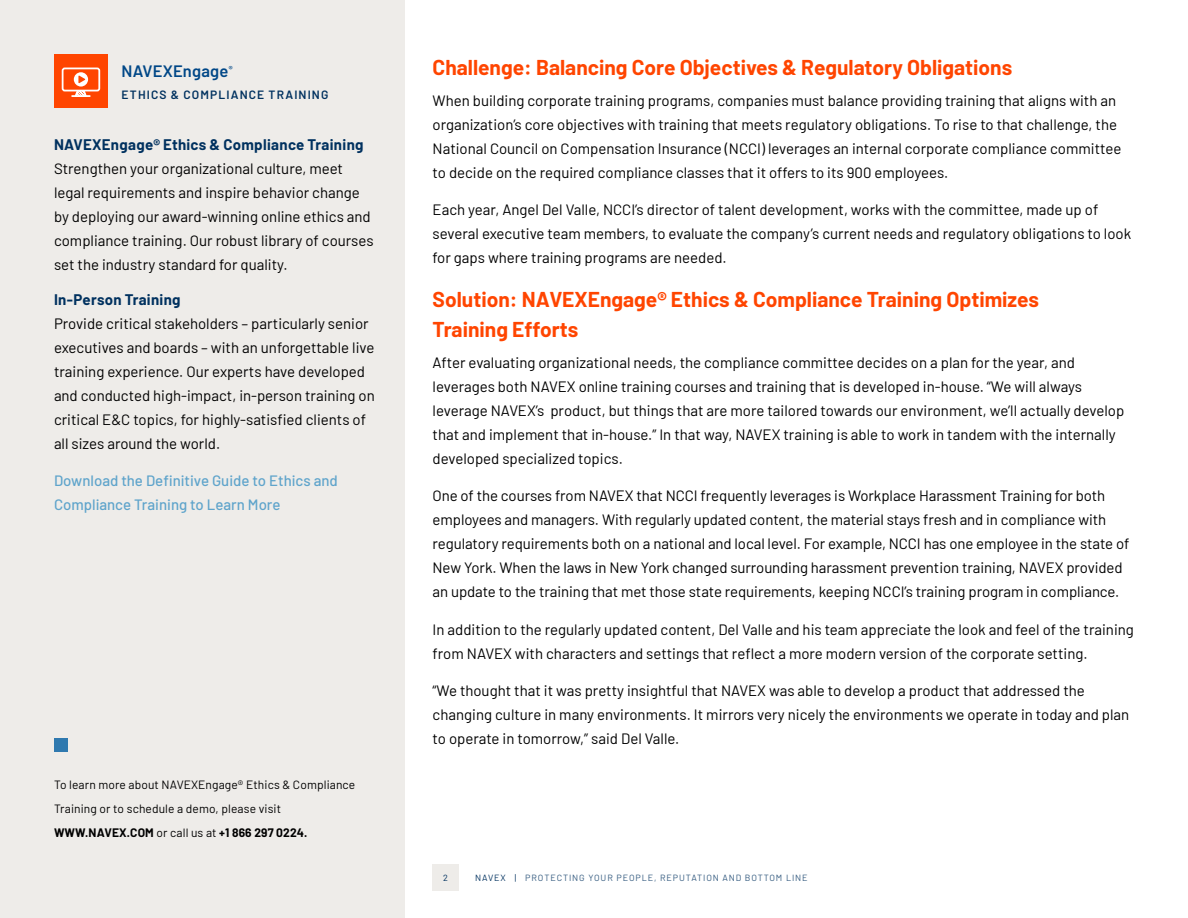
<style>
.page{position:relative;width:1188px;height:918px;background:#fff}
.page>*{position:absolute;margin:0;border:0;box-sizing:border-box;transform-origin:0 0}
.t1{font:700 21px/30px "Barlow";color:#ff4500}
.t2{font:600 16.5px "Barlow";letter-spacing:.01em;color:#004787}
.t3{font:15px/24px "Barlow";color:#000}
.t4{font:500 15px/24px "Barlow";color:#5fa4cb}
.t5{font:700 15px "Barlow";letter-spacing:.02em;color:#00315f}
.t6{font:12px/24px "Barlow";letter-spacing:.01em;color:#000}
.t7{font:600 12px "Barlow";letter-spacing:.095em;color:#00315f}
.t8{font:9px "Barlow";letter-spacing:.1em;color:#335a7f}
.t9{font:9px "Barlow";color:#00315f}
.s1{font-weight:700}
.s2{color:#00315f}
</style>
<div class="page">
<div style="left:0;top:0;width:405px;height:918px;background:#eeece9"></div>
<div style="left:432px;top:864px;width:27px;height:27px;background:#eeece9"></div>
<div style="left:54px;top:54px;width:54px;height:54px;background:#ff4500"></div>
<div style="left:62px;top:68px;width:38px;height:23px;border:2px solid #fff;border-radius:2px"></div>
<svg style="left:72px;top:72px;width:18px;height:25px"></svg>
<div style="left:54px;top:738px;width:14px;height:14px;background:#2f79af"></div>
<p class="t2" style="left:122px;top:59px;width:113px">NAVEXEngage<sup>®</sup></p>
<p class="t7" style="left:122px;top:86px;width:208px">ETHICS &amp; COMPLIANCE TRAINING</p>
<p class="t5" style="left:54px;top:134px;width:311px">NAVEXEngage® Ethics &amp; Compliance Training</p>
<p class="t3" style="left:54px;top:156px;width:321px">Strengthen your organizational culture, meet legal requirements and inspire behavior change by deploying our award-winning online ethics and compliance training. Our robust library of courses set the industry standard for quality.</p>
<p class="t5" style="left:54px;top:288px;width:128px">In-Person Training</p>
<p class="t3" style="left:54px;top:310px;width:322px">Provide critical stakeholders – particularly senior executives and boards – with an unforgettable live training experience. Our experts have developed and conducted high-impact, in-person training on critical E&amp;C topics, for highly-satisfied clients of all sizes around the world.</p>
<p class="t4" style="left:54px;top:468px;width:285px">Download the Definitive Guide to Ethics and<br>Compliance Training to Learn More</p>
<p class="t6" style="left:54px;top:772px;width:303px">To learn more about NAVEXEngage® Ethics &amp; Compliance<br>Training or to schedule a demo, please visit<br><span class="s1">WWW.NAVEX.COM</span> or call us at <span class="s1">+1 866 297 0224.</span></p>
<h1 class="t1" style="left:433px;top:51px;width:581px">Challenge: Balancing Core Objectives &amp; Regulatory Obligations</h1>
<p class="t3" style="left:433px;top:87px;width:690px">When building corporate training programs, companies must balance providing training that aligns with an organization’s core objectives with training that meets regulatory obligations. To rise to that challenge, the National Council on Compensation Insurance (NCCI) leverages an internal corporate compliance committee to decide on the required compliance classes that it offers to its 900 employees.</p>
<p class="t3" style="left:433px;top:197px;width:700px">Each year, Angel Del Valle, NCCI’s director of talent development, works with the committee, made up of several executive team members, to evaluate the company’s current needs and regulatory obligations to look for gaps where training programs are needed.</p>
<h1 class="t1" style="left:433px;top:283px;width:608px">Solution: NAVEXEngage® Ethics &amp; Compliance Training Optimizes<br>Training Efforts</h1>
<p class="t3" style="left:433px;top:349px;width:693px">After evaluating organizational needs, the compliance committee decides on a plan for the year, and leverages both NAVEX online training courses and training that is developed in-house. “We will always leverage NAVEX’s product, but things that are more tailored towards our environment, we’ll actually develop that and implement that in-house.” In that way, NAVEX training is able to work in tandem with the internally developed specialized topics.</p>
<p class="t3" style="left:433px;top:482px;width:698px">One of the courses from NAVEX that NCCI frequently leverages is Workplace Harassment Training for both employees and managers. With regularly updated content, the material stays fresh and in compliance with regulatory requirements both on a national and local level. For example, NCCI has one employee in the state of New York. When the laws in New York changed surrounding harassment prevention training, NAVEX provided an update to the training that met those state requirements, keeping NCCI’s training program in compliance.</p>
<p class="t3" style="left:433px;top:616px;width:703px">In addition to the regularly updated content, Del Valle and his team appreciate the look and feel of the training from NAVEX with characters and settings that reflect a more modern version of the corporate setting.</p>
<p class="t3" style="left:433px;top:677px;width:698px">“We thought that it was pretty insightful that NAVEX was able to develop a product that addressed the changing culture in many environments. It mirrors very nicely the environments we operate in today and plan to operate in tomorrow,” said Del Valle.</p>
<p class="t9" style="left:443px;top:871px;width:6px">2</p>
<p class="t8" style="left:475px;top:871px;width:334px"><span class="s2">NAVEX |</span> PROTECTING YOUR PEOPLE, REPUTATION AND BOTTOM LINE</p>
</div>
